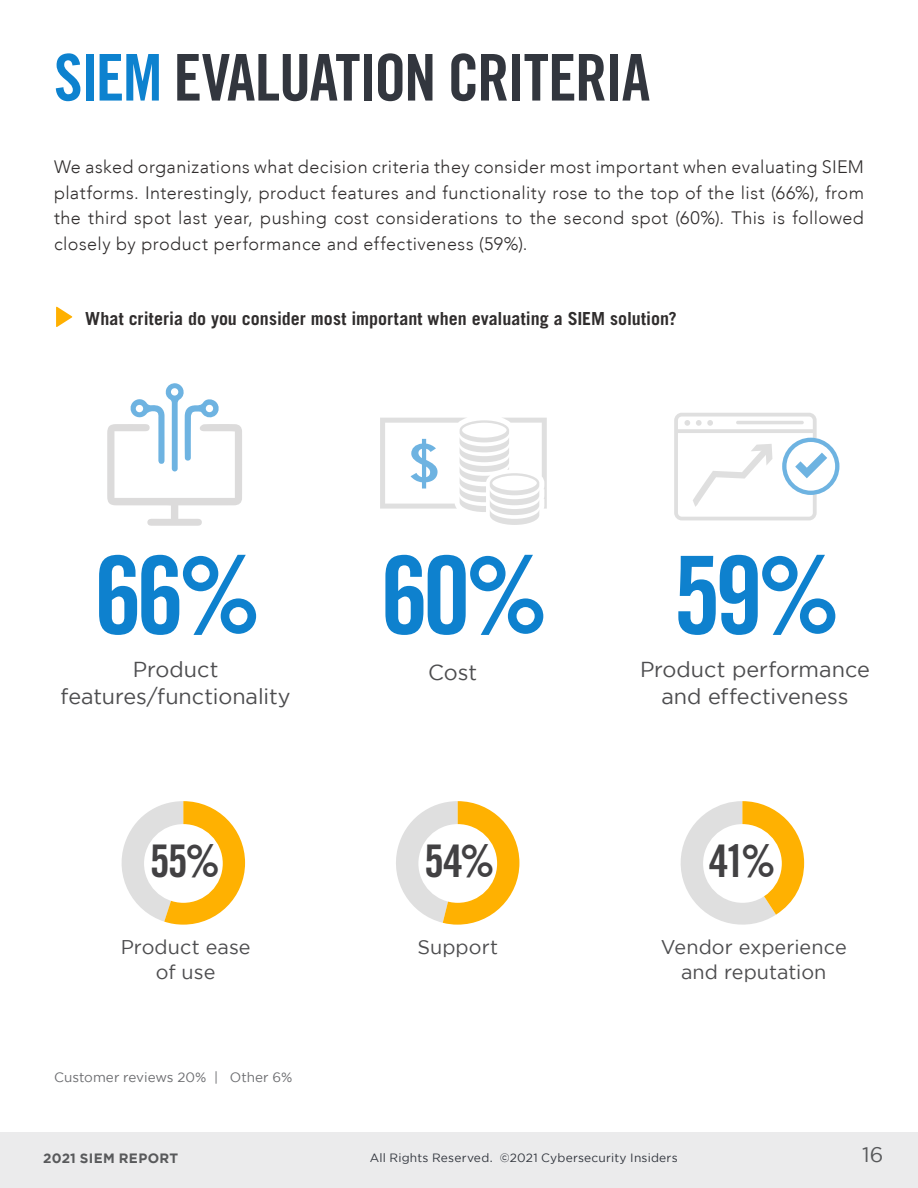
<style>
.page{position:relative;width:918px;height:1188px;background:#fff}
.page>*{position:absolute;margin:0;border:0;box-sizing:border-box;transform-origin:0 0}
.t1{font:108px "Trade Gothic LT Std Bd Cn 20";color:#0e81ce}
.t2{font:64.5px "Trade Gothic LT Std Bd Cn 20";letter-spacing:-.025em;color:#32363e}
.t3{font:45px "Trade Gothic LT Std Bd Cn 20";color:#424143}
.t4{font:21.6px/27px "Gotham";color:#4d4d4f;text-align:center}
.t5{font:21px "Gotham";color:#58595b}
.t6{font:19.8px/25.2px "Gotham";letter-spacing:.005em;color:#4d4d4f;text-align:center}
.t7{font:300 18px/25.5px "Avenir LT";letter-spacing:.025em;color:#302d2d;text-align:justify}
.t8{font:700 18px "Trade Gothic LT Std";color:#302d2d}
.t9{font:13.5px "Gotham";color:#6d6e71}
.t10{font:700 13.5px "Gotham";letter-spacing:.02em;color:#58595b}
.t11{font:12px "Gotham";letter-spacing:.015em;color:#32363e}
.s1{color:#0d82cf}
</style>
<div class="page">
<div style="left:0;top:1132px;width:918px;height:56px;background:#ebebec"></div>
<svg style="left:56px;top:307px;width:16px;height:20px"></svg>
<svg style="left:121px;top:801px;width:124px;height:124px"></svg>
<div style="left:144px;top:824px;width:79px;height:79px;background:#fff;border-radius:50%"></div>
<svg style="left:396px;top:801px;width:123px;height:124px"></svg>
<div style="left:418px;top:824px;width:79px;height:79px;background:#fff;border-radius:50%"></div>
<svg style="left:680px;top:801px;width:124px;height:124px"></svg>
<div style="left:703px;top:824px;width:79px;height:79px;background:#fff;border-radius:50%"></div>
<svg style="left:380px;top:418px;width:167px;height:107px"></svg>
<svg style="left:107px;top:383px;width:135px;height:143px"></svg>
<div style="left:136px;top:405px;width:7px;height:7px;background:#fff;border-radius:50%"></div>
<div style="left:171px;top:388px;width:7px;height:8px;background:#fff;border-radius:50%"></div>
<div style="left:206px;top:405px;width:7px;height:7px;background:#fff;border-radius:50%"></div>
<svg style="left:674px;top:413px;width:165px;height:107px"></svg>
<h2 class="t2" style="left:54px;top:38px;width:598px"><span class="s1">SIEM</span> EVALUATION CRITERIA</h2>
<p class="t7" style="left:54px;top:155px;width:812px">We asked organizations what decision criteria they consider most important when evaluating SIEM platforms. Interestingly, product features and functionality rose to the top of the list (66%), from the third spot last year, pushing cost considerations to the second spot (60%). This is followed closely by product performance and effectiveness (59%).</p>
<p class="t8" style="left:85px;top:307px;width:593px">What criteria do you consider most important when evaluating a SIEM solution?</p>
<h1 class="t1" style="left:94px;top:530px;width:169px">66%</h1>
<p class="t4" style="left:61px;top:655px;width:232px">Product features/functionality</p>
<h1 class="t1" style="left:380px;top:530px;width:170px">60%</h1>
<p class="t4" style="left:428px;top:659px;width:51px">Cost</p>
<h1 class="t1" style="left:673px;top:530px;width:169px">59%</h1>
<p class="t4" style="left:640px;top:655px;width:231px">Product performance and effectiveness</p>
<h3 class="t3" style="left:150px;top:834px;width:72px">55%</h3>
<h3 class="t3" style="left:424px;top:834px;width:72px">54%</h3>
<h3 class="t3" style="left:709px;top:834px;width:68px">41%</h3>
<p class="t6" style="left:121px;top:934px;width:131px">Product ease of use</p>
<p class="t9" style="left:54px;top:1070px;width:240px">Customer reviews 20% | Other 6%</p>
<p class="t6" style="left:417px;top:934px;width:82px">Support</p>
<p class="t6" style="left:661px;top:934px;width:188px">Vendor experience and reputation</p>
<p class="t10" style="left:43px;top:1150px;width:136px">2021 SIEM REPORT</p>
<p class="t11" style="left:370px;top:1151px;width:309px">All Rights Reserved. ©2021 Cybersecurity Insiders</p>
<p class="t5" style="left:862px;top:1143px;width:23px">16</p>
</div>
